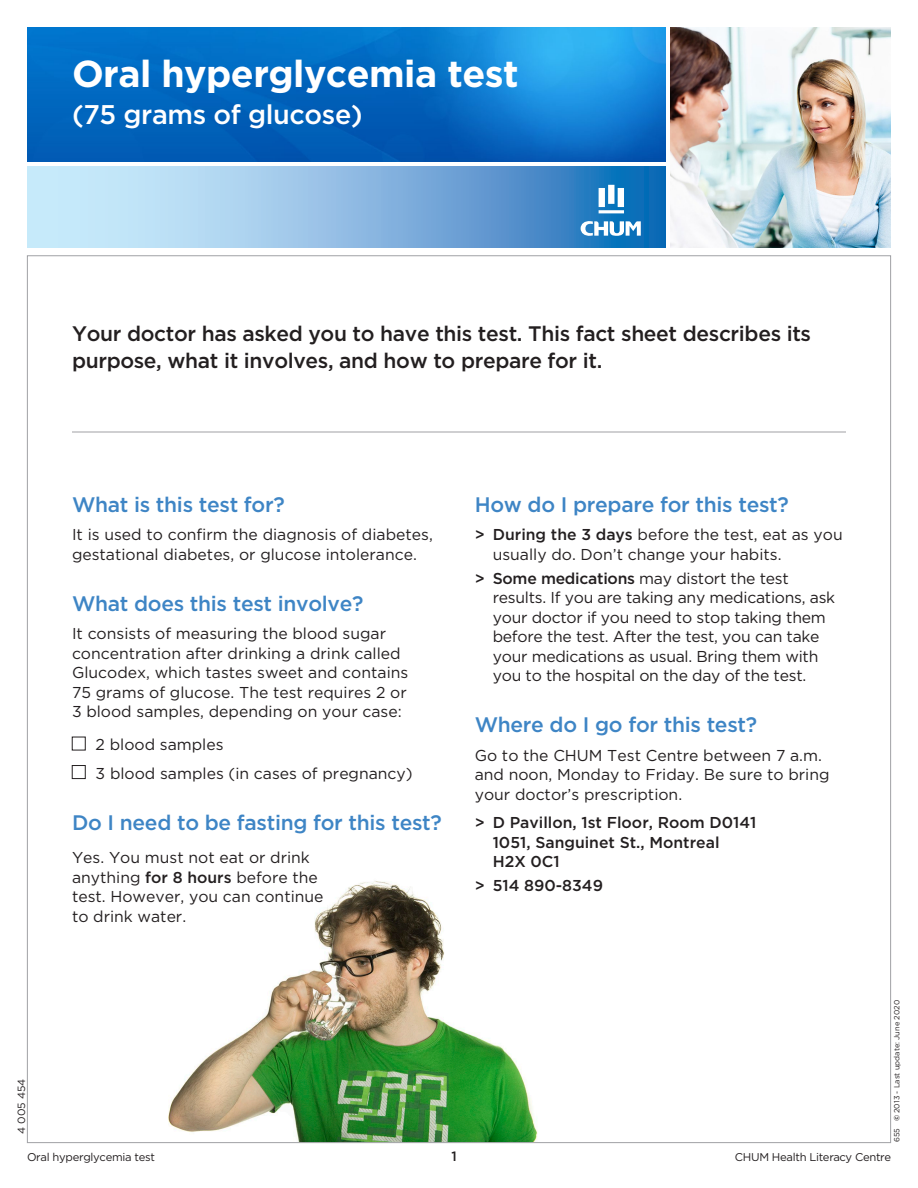
<style>
.page{position:relative;width:918px;height:1188px;background:#fff}
.page>*{position:absolute;margin:0;border:0;box-sizing:border-box;transform-origin:0 0}
.t1{font:700 37.5px "Gotham";letter-spacing:-.015em;color:#fff}
.t2{font:500 27px "Gotham";letter-spacing:-.015em;color:#fff}
.t3{font:500 21px "Gotham";letter-spacing:-.015em;color:#3e85c5}
.t4{font:500 21px/27px "Gotham";letter-spacing:-.015em;color:#231f20}
.t5{font:15.75px/19.5px "Gotham";color:#231f20}
.t6{font:500 15.75px/19.5px "Gotham";color:#231f20}
.t7{font:500 13.5px "Gotham";color:#231f20}
.t8{font:11.25px "Gotham";letter-spacing:-.025em;color:#231f20}
.t9{font:10.5px "Gotham";color:#231f20}
.t10{font:7.5px "Gotham";color:#231f20}
.s1{font-weight:500}
.s2{font-weight:700}
</style>
<div class="page">
<div style="left:72px;top:737px;width:14px;height:13px;border:1px solid #231f20"></div>
<div style="left:72px;top:765px;width:14px;height:14px;border:1px solid #231f20"></div>
<hr style="left:72px;top:432px;width:774px;height:1px;background:#a0a1a5">
<img style="left:27px;top:27px;width:639px;height:135px">
<img style="left:670px;top:27px;width:221px;height:221px">
<svg style="left:27px;top:166px;width:639px;height:82px;background:#85b7e0"></svg>
<svg style="left:599px;top:185px;width:25px;height:28px"></svg>
<svg style="left:581px;top:221px;width:60px;height:15px"></svg>
<img style="left:168px;top:881px;width:370px;height:260px">
<h1 class="t1" style="left:72px;top:51px;width:448px">Oral hyperglycemia test</h1>
<h2 class="t2" style="left:72px;top:99px;width:292px">(75 grams of glucose)</h2>
<h3 class="t4" style="left:72px;top:320px;width:741px">Your doctor has asked you to have this test. This fact sheet describes its purpose, what it involves, and how to prepare for it.</h3>
<h3 class="t3" style="left:72px;top:492px;width:214px">What is this test for?</h3>
<p class="t5" style="left:72px;top:525px;width:362px">It is used to confirm the diagnosis of diabetes, gestational diabetes, or glucose intolerance.</p>
<h3 class="t3" style="left:72px;top:591px;width:293px">What does this test involve?</h3>
<p class="t5" style="left:72px;top:624px;width:338px">It consists of measuring the blood sugar concentration after drinking a drink called Glucodex, which tastes sweet and contains 75 grams of glucose. The test requires 2 or 3 blood samples, depending on your case:</p>
<p class="t5" style="left:96px;top:730px;width:319px;line-height:28.5px">2 blood samples<br>3 blood samples (in cases of pregnancy)</p>
<h3 class="t3" style="left:72px;top:810px;width:371px">Do I need to be fasting for this test?</h3>
<p class="t5" style="left:72px;top:848px;width:253px">Yes. You must not eat or drink anything <span class="s1">for 8 hours</span> before the test. However, you can continue to drink water.</p>
<h3 class="t3" style="left:475px;top:492px;width:316px">How do I prepare for this test?</h3>
<p class="t5" style="left:493px;top:525px;width:351px;text-indent:-18px"><span class="s1">&gt; During the 3 days</span> before the test, eat as you usually do. Don’t change your habits.</p>
<p class="t5" style="left:493px;top:568px;width:344px;text-indent:-18px"><span class="s1">&gt; Some medications</span> may distort the test results. If you are taking any medications, ask your doctor if you need to stop taking them before the test. After the test, you can take your medications as usual. Bring them with you to the hospital on the day of the test.</p>
<h3 class="t3" style="left:475px;top:712px;width:284px">Where do I go for this test?</h3>
<p class="t5" style="left:475px;top:745px;width:356px">Go to the CHUM Test Centre between 7 a.m. and noon, Monday to Friday. Be sure to bring your doctor’s prescription.</p>
<p class="t6" style="left:493px;top:813px;width:265px;text-indent:-18px">&gt; D Pavillon, 1st Floor, Room D0141<br>1051, Sanguinet St., Montreal<br>H2X 0C1</p>
<p class="t6" style="left:475px;top:876px;width:130px">&gt; 514 890-8349</p>
<p class="t9" style="left:15px;top:1134px;width:57px;rotate:-90deg">4 005 454</p>
<p class="t8" style="left:27px;top:1150px;width:130px">Oral hyperglycemia test</p>
<p class="t7" style="left:451px;top:1148px;width:7px">1</p>
<p class="t10" style="left:892px;top:1142px;width:144px;rotate:-90deg">655 <span class="s2">©</span> 2013 - Last update: June 2020</p>
<p class="t8" style="left:735px;top:1150px;width:158px">CHUM Health Literacy Centre</p>
</div>
